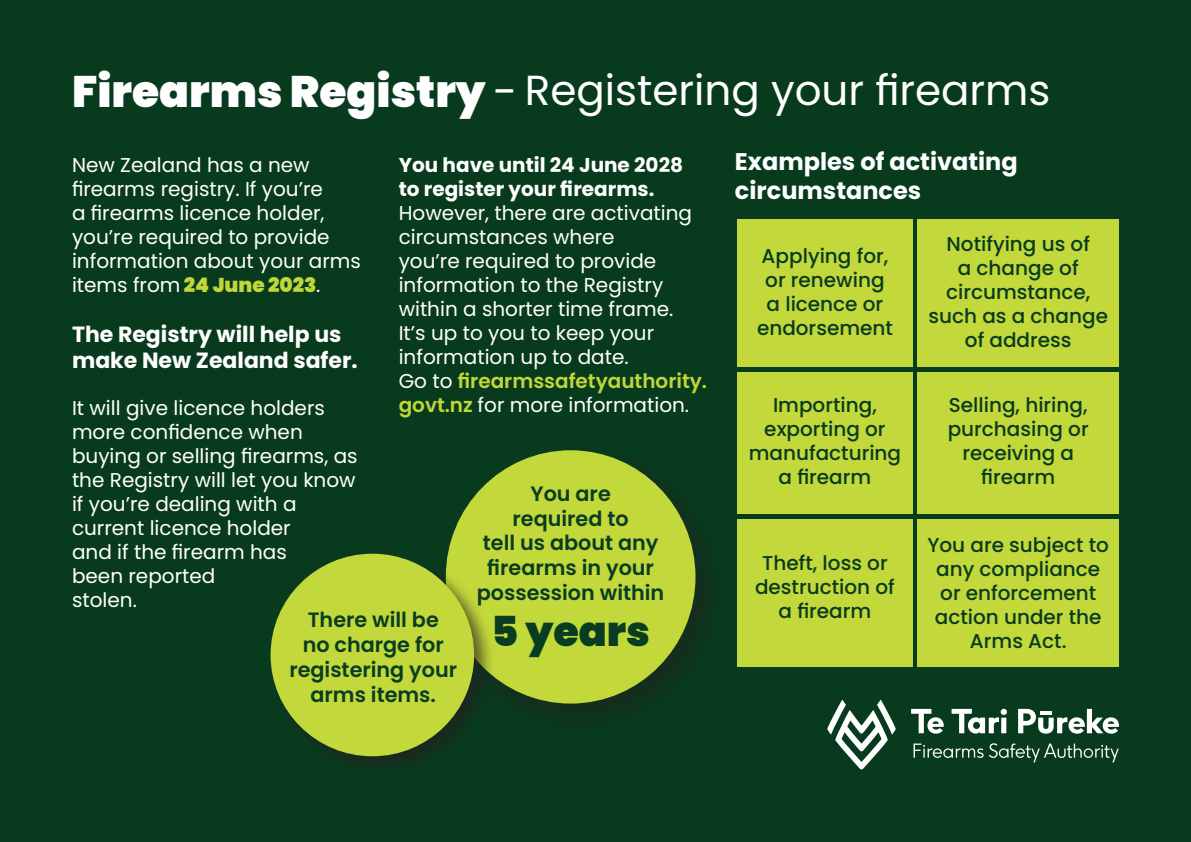
<style>
.page{position:relative;width:1191px;height:842px;background:#083b1e}
.page>*{position:absolute;margin:0;border:0;box-sizing:border-box;transform-origin:0 0}
.t1{font:42px "Poppins";color:#fff}
.t2{font:900 41.4px "Poppins";color:#093d21}
.t3{font:700 24px/28.8px "Poppins";color:#fff}
.t4{font:700 22px/26.4px "Poppins";color:#fff}
.t5{font:600 20.8px/24.8px "Poppins";color:#093d21;text-align:center}
.t6{font:20px/24px "Poppins";color:#fff}
.t7{font:500 20px/24px "Poppins";color:#083b1e;text-align:center}
.t8{font:700 20px/24px "Poppins";color:#fff}
.s1{font-weight:900;font-size:44px}
.s2{font-size:44px}
.s3{font-weight:900;color:#c1d739}
.s4{font-weight:600;color:#c1d739}
</style>
<div class="page">
<div style="left:737px;top:219px;width:175px;height:147px;background:#c3d83a"></div>
<div style="left:737px;top:372px;width:175px;height:142px;background:#c3d83a"></div>
<div style="left:917px;top:219px;width:202px;height:147px;background:#c3d83a"></div>
<div style="left:737px;top:520px;width:175px;height:147px;background:#c3d83a"></div>
<div style="left:917px;top:372px;width:202px;height:142px;background:#c3d83a"></div>
<div style="left:917px;top:520px;width:202px;height:147px;background:#c3d83a"></div>
<div style="left:446px;top:450px;width:249px;height:254px;background:#c3d83a;border-radius:50%"></div>
<div style="left:266px;top:549px;width:229px;height:228px;background:#231f20;opacity:.66"></div>
<div style="left:270px;top:554px;width:204px;height:202px;background:#c3d83a;border-radius:50%"></div>
<svg style="left:827px;top:699px;width:68px;height:71px"></svg>
<svg style="left:913px;top:743px;width:70px;height:15px"></svg>
<svg style="left:989px;top:743px;width:129px;height:19px"></svg>
<svg style="left:911px;top:709px;width:32px;height:25px"></svg>
<svg style="left:951px;top:709px;width:56px;height:24px"></svg>
<svg style="left:1018px;top:709px;width:101px;height:25px"></svg>
<h1 class="t1" style="left:72px;top:66px;width:980px"><span class="s1">Firearms Registry</span> <span class="s2">-</span> Registering your firearms</h1>
<p class="t6" style="left:72px;top:154px;width:290px">New Zealand has a new firearms registry. If you’re<br>a firearms licence holder, you’re required to provide information about your arms items from <span class="s3">24 June 2023</span>.</p>
<p class="t4" style="left:72px;top:321px;width:287px">The Registry will help us make New Zealand safer.</p>
<p class="t6" style="left:72px;top:396px;width:287px">It will give licence holders more confidence when buying or selling firearms, as the Registry will let you know if you’re dealing with a current licence holder<br>and if the firearm has<br>been reported<br>stolen.</p>
<p class="t3" style="left:735px;top:147px;width:284px">Examples of activating circumstances</p>
<p class="t8" style="left:399px;top:153px;width:286px">You have until 24 June 2028 to register your firearms.</p>
<p class="t6" style="left:399px;top:201px;width:310px">However, there are activating circumstances where<br>you’re required to provide information to the Registry within a shorter time frame.<br>It’s up to you to keep your information up to date.<br>Go to <span class="s4">firearmssafetyauthority. govt.nz</span> for more information.</p>
<p class="t7" style="left:928px;top:232px;width:181px">Notifying us of<br>a change of circumstance, such as a change of address</p>
<p class="t7" style="left:757px;top:244px;width:137px">Applying for, or renewing a licence or endorsement</p>
<p class="t7" style="left:748px;top:393px;width:154px">Importing, exporting or manufacturing a firearm</p>
<p class="t7" style="left:947px;top:393px;width:142px">Selling, hiring, purchasing or receiving a firearm</p>
<p class="t5" style="left:477px;top:481px;width:189px">You are<br>required to<br>tell us about any firearms in your possession within</p>
<h2 class="t2" style="left:491px;top:608px;width:161px">5 years</h2>
<p class="t7" style="left:927px;top:533px;width:183px">You are subject to any compliance or enforcement action under the<br>Arms Act.</p>
<p class="t7" style="left:755px;top:551px;width:141px">Theft, loss or destruction of a firearm</p>
<p class="t5" style="left:289px;top:608px;width:169px">There will be<br>no charge for registering your arms items.</p>
</div>
